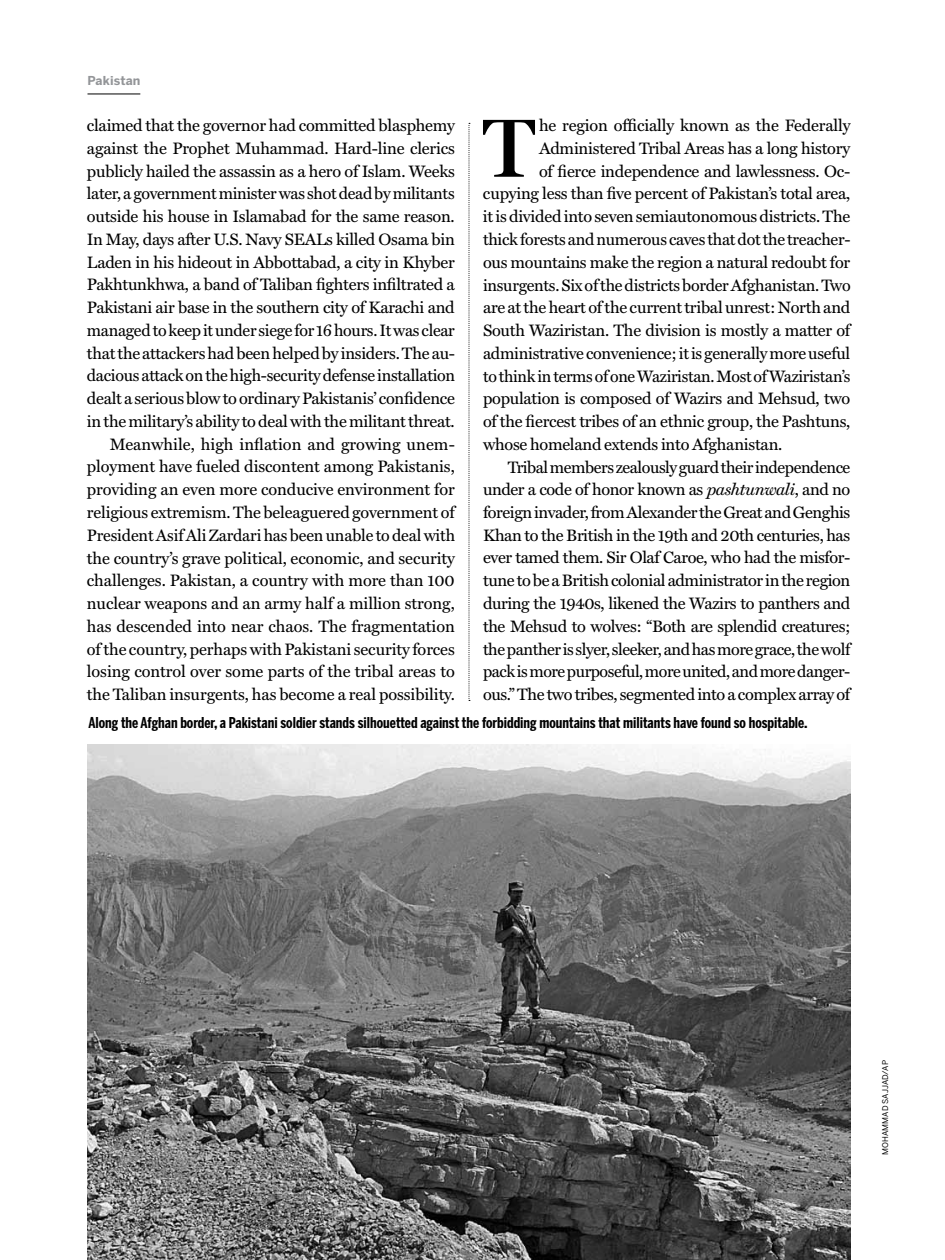
<style>
.page{position:relative;width:945px;height:1260px;background:#fff}
.page>*{position:absolute;margin:0;border:0;box-sizing:border-box;transform-origin:0 0}
.t1{font:600 83.3px "Miller Display";color:#000}
.t2{font:16.62px/22.8px "Miller Text";letter-spacing:-.015em;color:#000;text-align:right}
.t3{font:700 14.88px "Benton Sans Comp";color:#000}
.t4{font:700 12.25px "Benton Sans";letter-spacing:.01em;color:#939598}
.t5{font:7.88px "Benton Sans";letter-spacing:.01em;color:#000}
.s1{font-style:italic}
</style>
<div class="page">
<svg style="left:469px;top:123px;width:1px;height:578px"></svg>
<hr style="left:88px;top:94px;width:52px;height:1px;background:#000">
<img style="left:87px;top:744px;width:763px;height:516px">
<p class="t4" style="left:88px;top:73px;width:54px">Pakistan</p>
<p class="t2" style="left:87px;top:114px;width:370px">claimed that the governor had committed blasphemy against the Prophet Muhammad. Hard-line clerics publicly hailed the assassin as a hero of Islam. Weeks later, a government minister was shot dead by militants outside his house in Islamabad for the same reason.<br>In May, days after U.S. Navy SEALs killed Osama bin Laden in his hideout in Abbottabad, a city in Khyber Pakhtunkhwa, a band of Taliban fighters infiltrated a Pakistani air base in the southern city of Karachi and managed to keep it under siege for 16 hours. It was clear that the attackers had been helped by insiders. The au&shy;dacious attack on the high-security defense installation dealt a serious blow to ordinary Pakistanis’ confidence in the military’s ability to deal with the militant threat.<br>Meanwhile, high inflation and growing unem&shy;ployment have fueled discontent among Pakistanis, providing an even more conducive environment for religious extremism. The beleaguered government of President Asif Ali Zardari has been unable to deal with the country’s grave political, economic, and security challenges. Pakistan, a country with more than 100 nuclear weapons and an army half a million strong, has descended into near chaos. The fragmentation of the country, perhaps with Pakistani security forces losing control over some parts of the tribal areas to the Taliban insurgents, has become a real possibility.</p>
<h1 class="t1" style="left:483px;top:99px;width:54px">T</h1>
<p class="t2" style="left:539px;top:114px;width:313px">he region officially known as the Federally</p>
<p class="t2" style="left:539px;top:137px;width:313px">Administered Tribal Areas has a long history</p>
<p class="t2" style="left:539px;top:160px;width:313px">of fierce independence and lawlessness. Oc-</p>
<p class="t2" style="left:483px;top:182px;width:369px">cupying less than five percent of Pakistan’s total area,</p>
<p class="t2" style="left:483px;top:205px;width:369px">it is divided into seven semiautonomous districts. The</p>
<p class="t2" style="left:483px;top:228px;width:369px">thick forests and numerous caves that dot the treacher-</p>
<p class="t2" style="left:483px;top:251px;width:369px">ous mountains make the region a natural redoubt for</p>
<p class="t2" style="left:483px;top:273px;width:369px">insurgents. Six of the districts border Afghanistan. Two</p>
<p class="t2" style="left:483px;top:296px;width:369px">are at the heart of the current tribal unrest: North and</p>
<p class="t2" style="left:483px;top:319px;width:369px">South Waziristan. The division is mostly a matter of</p>
<p class="t2" style="left:483px;top:342px;width:369px">administrative convenience; it is generally more useful</p>
<p class="t2" style="left:483px;top:364px;width:369px">to think in terms of one Waziristan. Most of Waziristan’s</p>
<p class="t2" style="left:483px;top:387px;width:369px">population is composed of Wazirs and Mehsud, two</p>
<p class="t2" style="left:483px;top:410px;width:369px">of the fiercest tribes of an ethnic group, the Pashtuns,</p>
<p class="t2" style="left:483px;top:433px;width:301px">whose homeland extends into Afghanistan.</p>
<p class="t2" style="left:508px;top:455px;width:344px">Tribal members zealously guard their independence</p>
<p class="t2" style="left:483px;top:478px;width:369px">under a code of honor known as <span class="s1">pashtunwali</span>, and no</p>
<p class="t2" style="left:483px;top:501px;width:369px">foreign invader, from Alexander the Great and Genghis</p>
<p class="t2" style="left:483px;top:524px;width:369px">Khan to the British in the 19th and 20th centuries, has</p>
<p class="t2" style="left:483px;top:546px;width:369px">ever tamed them. Sir Olaf Caroe, who had the misfor-</p>
<p class="t2" style="left:483px;top:569px;width:369px">tune to be a British colonial administrator in the region</p>
<p class="t2" style="left:483px;top:592px;width:369px">during the 1940s, likened the Wazirs to panthers and</p>
<p class="t2" style="left:483px;top:615px;width:369px">the Mehsud to wolves: “Both are splendid creatures;</p>
<p class="t2" style="left:483px;top:637px;width:369px">the panther is slyer, sleeker, and has more grace, the wolf</p>
<p class="t2" style="left:483px;top:660px;width:369px">pack is more purposeful, more united, and more danger-</p>
<p class="t2" style="left:483px;top:683px;width:369px">ous.” The two tribes, segmented into a complex array of</p>
<p class="t3" style="left:88px;top:714px;width:721px">Along the Afghan border, a Pakistani soldier stands silhouetted against the forbidding mountains that militants have found so hospitable.</p>
<p class="t5" style="left:881px;top:1155px;width:96px;rotate:-90deg">mohammad Sajjad/AP</p>
</div>
